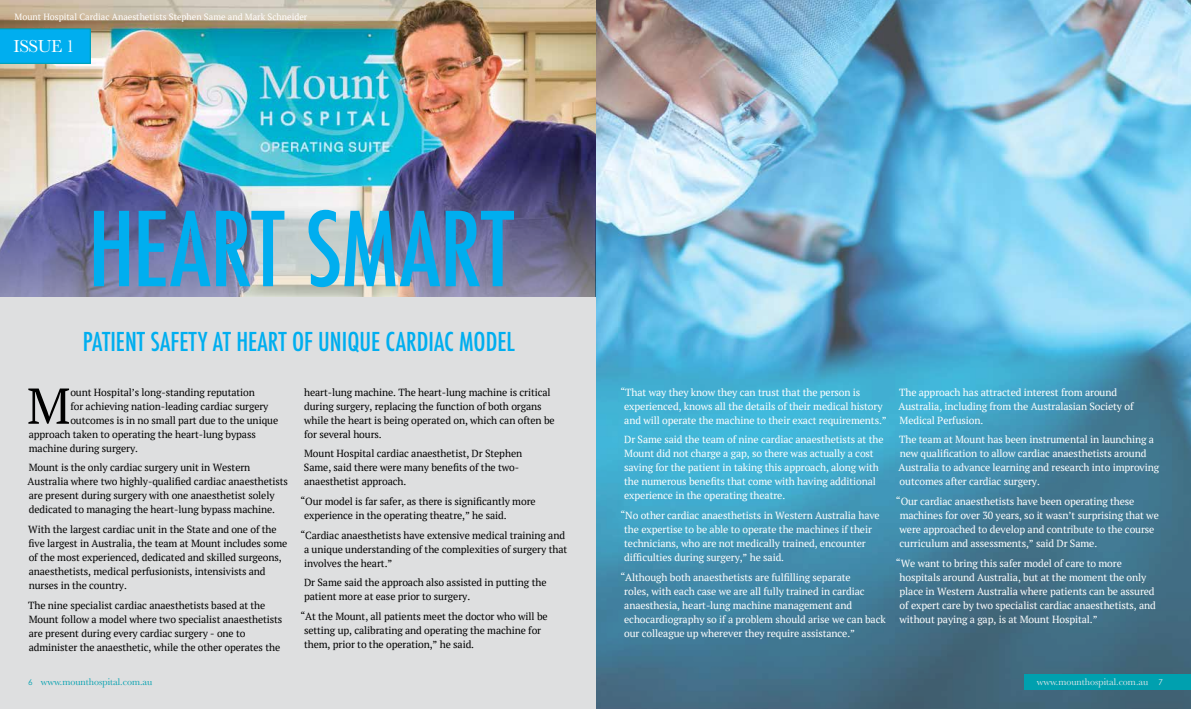
<style>
.page{position:relative;width:1191px;height:709px;background:#fff}
.page>*{position:absolute;margin:0;border:0;box-sizing:border-box;transform-origin:0 0}
.t1{font:500 condensed 100px "Futura";letter-spacing:-.005em;color:#00aeef}
.t2{font:50.3px "PT Serif";color:#000}
.t3{font:500 condensed 25.3px "Futura";color:#00aeef}
.t4{font:18px "Baskerville";letter-spacing:-.03em;color:#fff}
.t5{font:10.3px/14px "PT Serif";letter-spacing:-.01em;color:#fff}
.t6{font:10.3px/14px "PT Serif";letter-spacing:-.01em;color:#000}
.t7{font:10px "Baskerville";color:#00a0af}
.t8{font:10px "Baskerville";color:#e2e7ea}
.t9{font:9px "PT Serif";color:#fff}
.s1{font-family:"Century Gothic";font-size:8px}
</style>
<div class="page">
<img style="left:595px;top:0;width:596px;height:709px">
<img style="left:0;top:0;width:595px;height:298px">
<div style="left:0;top:298px;width:595px;height:411px;background:#dedfe0"></div>
<svg style="left:0;top:28px;width:91px;height:36px;background:#01ace9"></svg>
<div style="left:1023px;top:674px;width:168px;height:16px;background:#00a0af"></div>
<p class="t9" style="left:15px;top:11px;width:294px">Mount Hospital Cardiac Anaesthetists Stephen Same and Mark Schneider</p>
<h3 class="t4" style="left:14px;top:35px;width:63px">ISSUE 1</h3>
<h1 class="t1" style="left:88px;top:185px;width:427px">HEART SMART</h1>
<h3 class="t3" style="left:83px;top:326px;width:434px">PATIENT SAFETY AT HEART OF UNIQUE CARDIAC MODEL</h3>
<h2 class="t2" style="left:27px;top:373px;width:45px">M</h2>
<p class="t6" style="left:70px;top:385px;width:186px">ount Hospital’s long-standing reputation</p>
<p class="t6" style="left:70px;top:399px;width:200px">for achieving nation-leading cardiac surgery</p>
<p class="t6" style="left:70px;top:413px;width:209px">outcomes is in no small part due to the unique</p>
<p class="t6" style="left:29px;top:427px;width:229px">approach taken to operating the heart-lung bypass</p>
<p class="t6" style="left:29px;top:441px;width:111px">machine during surgery.</p>
<p class="t6" style="left:28px;top:460px;width:262px">Mount is the only cardiac surgery unit in Western Australia where two highly-qualified cardiac anaesthetists are present during surgery with one anaesthetist solely dedicated to managing the heart-lung bypass machine.</p>
<p class="t6" style="left:28px;top:522px;width:260px">With the largest cardiac unit in the State and one of the five largest in Australia, the team at Mount includes some of the most experienced, dedicated and skilled surgeons, anaesthetists, medical perfusionists, intensivists and nurses in the country.</p>
<p class="t6" style="left:28px;top:598px;width:256px">The nine specialist cardiac anaesthetists based at the Mount follow a model where two specialist anaesthetists are present during every cardiac surgery - one to administer the anaesthetic, while the other operates the</p>
<p class="t6" style="left:304px;top:385px;width:252px">heart-lung machine. The heart-lung machine is critical during surgery, replacing the function of both organs while the heart is being operated on, which can often be for several hours.</p>
<p class="t6" style="left:304px;top:446px;width:220px">Mount Hospital cardiac anaesthetist, Dr Stephen<br>Same, said there were many benefits of the two&shy;anaesthetist approach.</p>
<p class="t6" style="left:304px;top:494px;width:233px;text-indent:-4px">“Our model is far safer, as there is significantly more experience in the operating theatre,” he said.</p>
<p class="t6" style="left:304px;top:528px;width:265px;text-indent:-4px">“Cardiac anaesthetists have extensive medical training and a unique understanding of the complexities of surgery that involves the heart.”</p>
<p class="t6" style="left:304px;top:575px;width:244px">Dr Same said the approach also assisted in putting the patient more at ease prior to surgery.</p>
<p class="t6" style="left:304px;top:609px;width:245px;text-indent:-4px">“At the Mount, all patients meet the doctor who will be setting up, calibrating and operating the machine for them, prior to the operation,” he said.</p>
<p class="t5" style="left:624px;top:385px;width:264px;text-indent:-4px">“That way they know they can trust that the person is experienced, knows all the details of their medical history and will operate the machine to their exact requirements.”</p>
<p class="t5" style="left:624px;top:432px;width:261px">Dr Same said the team of nine cardiac anaesthetists at the Mount did not charge a gap, so there was actually a cost saving for the patient in taking this approach, along with the numerous benefits that come with having additional experience in the operating theatre.</p>
<p class="t5" style="left:624px;top:508px;width:257px;text-indent:-4px">“No other cardiac anaesthetists in Western Australia have the expertise to be able to operate the machines if their technicians, who are not medically trained, encounter difficulties during surgery,” he said.</p>
<p class="t5" style="left:624px;top:570px;width:263px;text-indent:-4px">“Although both anaesthetists are fulfilling separate<br>roles, with each case we are all fully trained in cardiac anaesthesia, heart-lung machine management and echocardiography so if a problem should arise we can back our colleague up wherever they require assistance.”</p>
<p class="t5" style="left:898px;top:385px;width:236px">The approach has attracted interest from around<br>Australia, including from the Australasian Society of<br>Medical Perfusion.</p>
<p class="t5" style="left:898px;top:432px;width:262px">The team at Mount has been instrumental in launching a new qualification to allow cardiac anaesthetists around Australia to advance learning and research into improving outcomes after cardiac surgery.</p>
<p class="t5" style="left:899px;top:494px;width:261px;text-indent:-4px">“Our cardiac anaesthetists have been operating these machines for over 30 years, so it wasn’t surprising that we were approached to develop and contribute to the course curriculum and assessments,” said Dr Same.</p>
<p class="t5" style="left:899px;top:556px;width:258px;text-indent:-4px">“We want to bring this safer model of care to more hospitals around Australia, but at the moment the only place in Western Australia where patients can be assured of expert care by two specialist cardiac anaesthetists, and without paying a gap, is at Mount Hospital.”</p>
<p class="t7" style="left:28px;top:675px;width:126px"><span class="s1">6</span> www.mounthospital.com.au</p>
<p class="t8" style="left:1036px;top:675px;width:128px">www.mounthospital.com.au <span class="s1">7</span></p>
</div>
